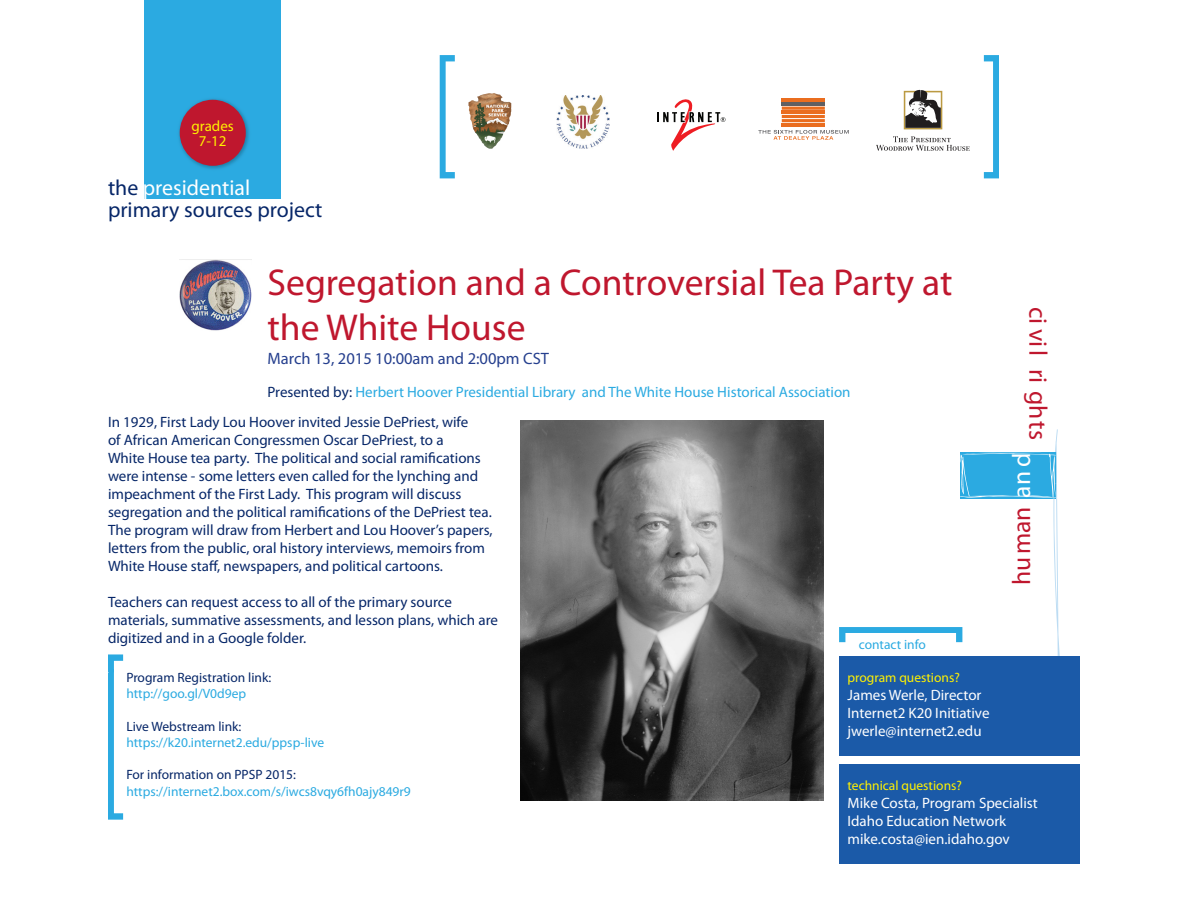
<style>
.page{position:relative;width:1188px;height:918px;background:#fff}
.page>*{position:absolute;margin:0;border:0;box-sizing:border-box;transform-origin:0 0}
.t1{font:37.5px/45px "Myriad Pro";color:#bf172e}
.t2{font:25.5px "Myriad Pro";color:#bf172e}
.t3{font:21.9px/22.5px "Myriad Pro";color:#062668}
.t4{font:16.5px "Myriad Pro";color:#253f8e}
.t5{font:15px/18px "Myriad Pro";color:#062668}
.t6{font:15px "Myriad Pro";color:#fff}
.t7{font:15px "Myriad Pro";color:#2baae1}
.t8{font:15px/15px "Myriad Pro";color:#fff101;text-align:center}
.t9{font:13.5px "Myriad Pro";color:#2baae1}
.t10{font:13.5px "Myriad Pro";color:#062668}
.t11{font:13.5px "Myriad Pro";color:#fff101}
.s1{color:#fff}
.s2{color:#062668}
</style>
<div class="page">
<div style="left:145px;top:0;width:136px;height:199px;background:#2baae1"></div>
<img style="left:179px;top:99px;width:70px;height:70px">
<div style="left:180px;top:100px;width:66px;height:66px;background:#bf172e;border-radius:50%"></div>
<img style="left:468px;top:93px;width:33px;height:56px">
<img style="left:556px;top:95px;width:54px;height:53px">
<svg style="left:657px;top:99px;width:68px;height:52px"></svg>
<hr style="left:782px;top:98px;width:43px;height:3px;background:#ea6d1f">
<hr style="left:782px;top:102px;width:43px;height:4px;background:#5f5f62">
<hr style="left:782px;top:107px;width:43px;height:3px;background:#ea6d1f">
<hr style="left:782px;top:111px;width:43px;height:3px;background:#ea6d1f">
<hr style="left:782px;top:115px;width:43px;height:3px;background:#ea6d1f">
<hr style="left:782px;top:119px;width:43px;height:3px;background:#ea6d1f">
<hr style="left:782px;top:123px;width:43px;height:3px;background:#ea6d1f">
<svg style="left:758px;top:130px;width:91px;height:10px"></svg>
<svg style="left:876px;top:136px;width:94px;height:15px"></svg>
<svg style="left:904px;top:89px;width:38px;height:40px"></svg>
<svg style="left:440px;top:55px;width:15px;height:123px"></svg>
<svg style="left:984px;top:55px;width:15px;height:123px"></svg>
<img style="left:521px;top:421px;width:302px;height:379px">
<svg style="left:108px;top:654px;width:15px;height:166px"></svg>
<div style="left:839px;top:656px;width:241px;height:100px;background:#1b5aa8"></div>
<div style="left:839px;top:764px;width:241px;height:100px;background:#1b5aa8"></div>
<svg style="left:839px;top:429px;width:221px;height:227px"></svg>
<img style="left:180px;top:260px;width:72px;height:71px">
<p class="t8" style="left:192px;top:118px;width:44px">grades<br>7-12</p>
<p class="t3" style="left:108px;top:176px;width:216px">the <span class="s1">presidential </span>primary sources project</p>
<p class="t1" style="left:268px;top:260px;width:686px">Segregation and a Controversial Tea Party at the White House</p>
<p class="t4" style="left:268px;top:349px;width:283px">March 13, 2015 10:00am and 2:00pm CST</p>
<p class="t7" style="left:268px;top:383px;width:585px"><span class="s2">Presented by:</span> Herbert Hoover Presidential Library and The White House Historical Association</p>
<p class="t5" style="left:108px;top:413px;width:386px">In 1929, First Lady Lou Hoover invited Jessie DePriest, wife<br>of African American Congressmen Oscar DePriest, to a<br>White House tea party. The political and social ramifications were intense - some letters even called for the lynching and impeachment of the First Lady. This program will discuss segregation and the political ramifications of the DePriest tea.<br>The program will draw from Herbert and Lou Hoover’s papers, letters from the public, oral history interviews, memoirs from White House staff, newspapers, and political cartoons.</p>
<p class="t5" style="left:108px;top:593px;width:391px">Teachers can request access to all of the primary source materials, summative assessments, and lesson plans, which are digitized and in a Google folder.</p>
<p class="t11" style="left:848px;top:669px;width:114px">program questions?</p>
<p class="t6" style="left:848px;top:686px;width:135px">James Werle, Director</p>
<p class="t6" style="left:848px;top:704px;width:144px">Internet2 K20 Initiative</p>
<p class="t6" style="left:848px;top:722px;width:136px">jwerle@internet2.edu</p>
<h2 class="t2" style="left:1054px;top:307px;width:134px;rotate:90deg">ci vil ri ghts</h2>
<h2 class="t2" style="left:1006px;top:585px;width:134px;rotate:-90deg">human <span class="s1">an d</span></h2>
<p class="t9" style="left:859px;top:636px;width:69px">contact info</p>
<p class="t10" style="left:126px;top:669px;width:146px">Program Registration link:</p>
<p class="t9" style="left:126px;top:686px;width:121px">http://goo.gl/V0d9ep</p>
<p class="t10" style="left:126px;top:718px;width:117px">Live Webstream link:</p>
<p class="t9" style="left:126px;top:734px;width:199px">https://k20.internet2.edu/ppsp-live</p>
<p class="t10" style="left:126px;top:767px;width:171px">For information on PPSP 2015:</p>
<p class="t9" style="left:126px;top:783px;width:286px">https://internet2.box.com/s/iwcs8vqy6fh0ajy849r9</p>
<p class="t11" style="left:848px;top:777px;width:116px">technical questions?</p>
<p class="t6" style="left:848px;top:794px;width:192px">Mike Costa, Program Specialist</p>
<p class="t6" style="left:848px;top:812px;width:160px">Idaho Education Network</p>
<p class="t6" style="left:848px;top:830px;width:164px">mike.costa@ien.idaho.gov</p>
</div>
